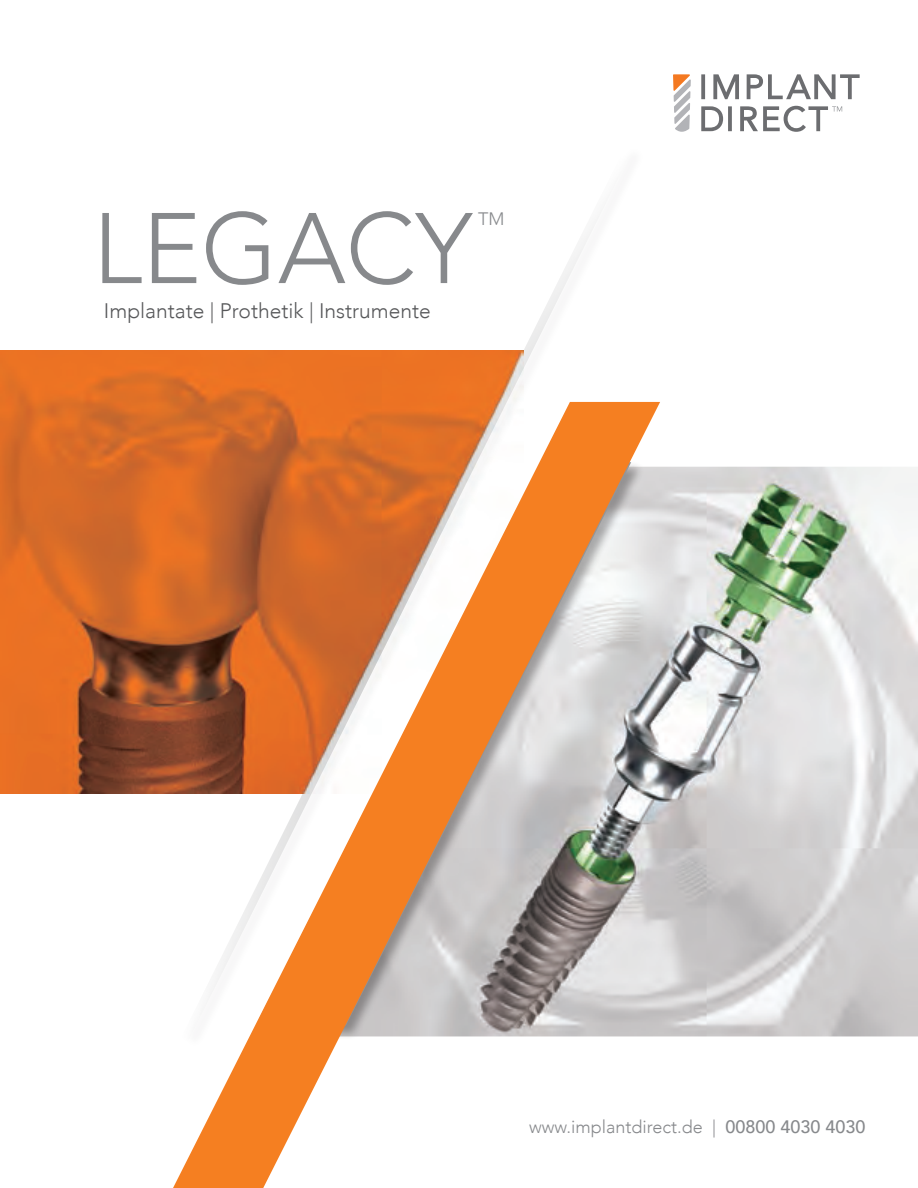
<style>
.page{position:relative;width:918px;height:1188px;background:#fff}
.page>*{position:absolute;margin:0;border:0;box-sizing:border-box;transform-origin:0 0}
.t1{font:300 99px "Avenir";color:#87898c}
.t2{font:300 21px "Avenir";color:#57585a}
.t3{font:300 18px "Avenir";color:#87898c}
.s1{font-weight:500}
</style>
<div class="page">
<svg style="left:673px;top:74px;width:18px;height:58px"></svg>
<svg style="left:701px;top:74px;width:159px;height:58px"></svg>
<img style="left:0;top:351px;width:181px;height:443px">
<img style="left:660px;top:467px;width:258px;height:569px">
<svg style="left:181px;top:216px;width:449px;height:186px"></svg>
<svg style="left:168px;top:402px;width:492px;height:786px"></svg>
<p class="t1" style="left:93px;top:190px;width:381px">LEGACY</p>
<p class="t3" style="left:478px;top:208px;width:28px">TM</p>
<p class="t2" style="left:104px;top:298px;width:328px">Implantate | Prothetik | Instrumente</p>
<p class="t3" style="left:529px;top:1116px;width:338px">www.implantdirect.de | <span class="s1">00800 4030 4030</span></p>
</div>
